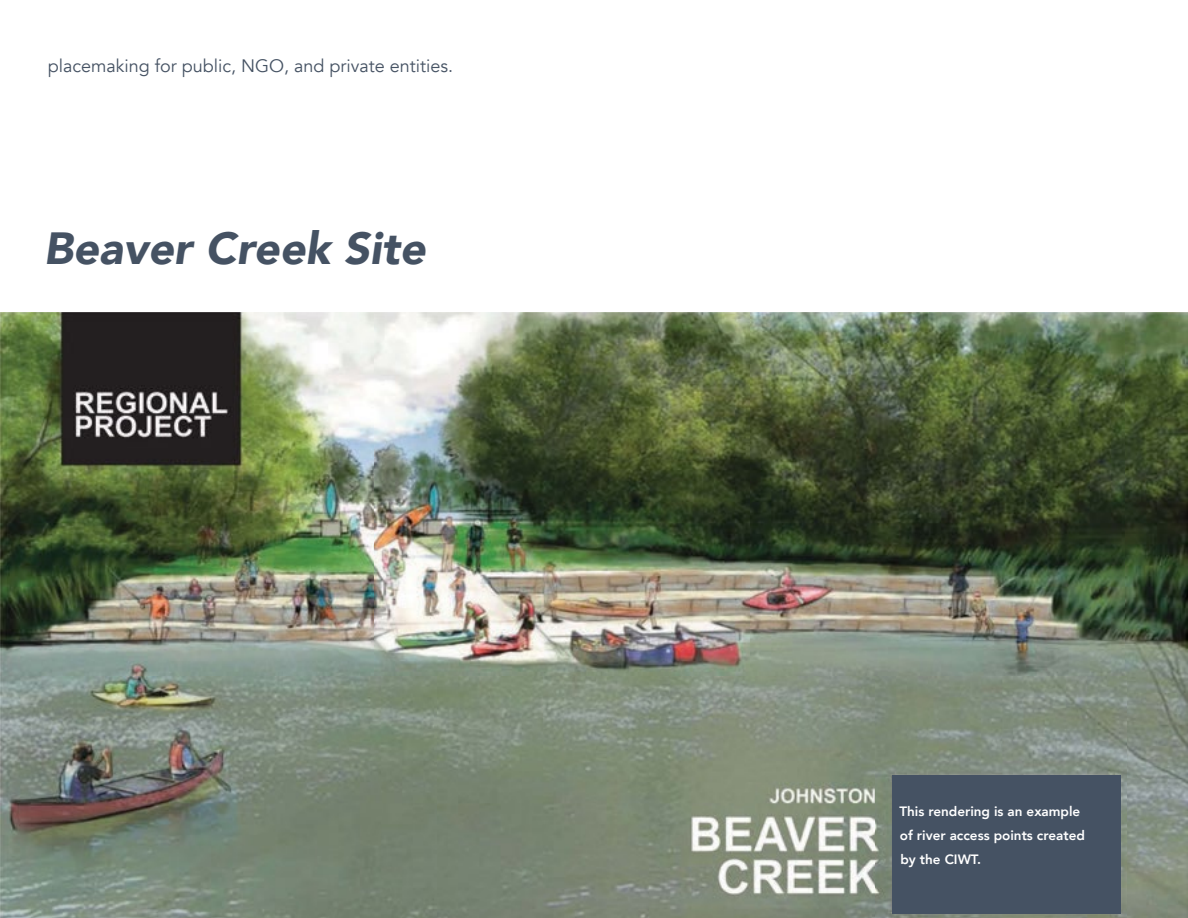
<style>
.page{position:relative;width:1188px;height:918px;background:#fff}
.page>*{position:absolute;margin:0;border:0;box-sizing:border-box;transform-origin:0 0}
.t1{font:italic 900 45px "Avenir";color:#455263}
.t2{font:18px "Avenir";color:#455263}
.t3{font:800 13.5px/24px "Avenir";color:#fff}
</style>
<div class="page">
<img style="left:0;top:312px;width:1188px;height:606px">
<div style="left:893px;top:775px;width:228px;height:138px;background:#455263"></div>
<h2 class="t2" style="left:48px;top:55px;width:407px">placemaking for public, NGO, and private entities.</h2>
<h1 class="t1" style="left:44px;top:211px;width:383px">Beaver Creek Site</h1>
<p class="t3" style="left:899px;top:799px;width:187px">This rendering is an example of river access points created by the CIWT.</p>
</div>
